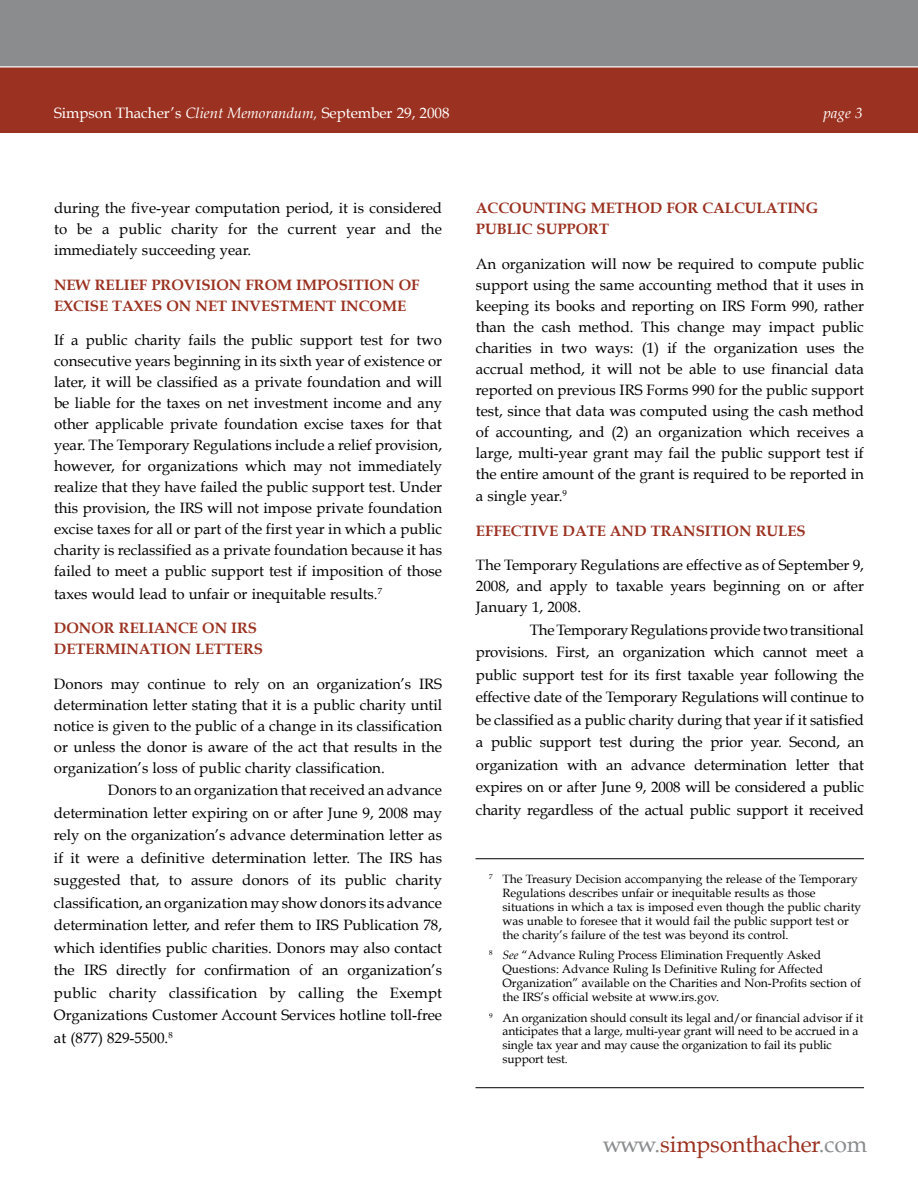
<style>
.page{position:relative;width:918px;height:1188px;background:#fff}
.page>*{position:absolute;margin:0;border:0;box-sizing:border-box;transform-origin:0 0}
.t1{font:22.95px "Book Antiqua";letter-spacing:-.005em;color:#9b3120}
.t2{font:15px/21px "Book Antiqua";color:#000;text-align:justify}
.t3{font:700 15px/21px "Book Antiqua";color:#9b3120}
.t4{font:15px "Book Antiqua";color:#fff}
.t5{font:italic 15px "Book Antiqua";color:#fff}
.t6{font:12px/13.8px "Book Antiqua";color:#000}
.s1{font-style:italic}
.s2{color:#8a8c8e}
</style>
<div class="page">
<div style="left:0;top:66px;width:918px;height:66px;background:#9b3120"></div>
<div style="left:0;top:0;width:918px;height:66px;background:#8a8c8e"></div>
<hr style="left:0;top:66px;width:918px;height:1px;background:#fff">
<hr style="left:476px;top:858px;width:388px;height:1px;background:#000">
<hr style="left:476px;top:1087px;width:388px;height:1px;background:#000">
<p class="t4" style="left:54px;top:103px;width:397px">Simpson Thacher’s <span class="s1">Client Memorandum,</span> September 29, 2008</p>
<p class="t5" style="left:823px;top:104px;width:41px">page 3</p>
<p class="t2" style="left:54px;top:198px;width:390px">during the five-year computation period, it is considered to be a public charity for the current year and the immediately succeeding year.</p>
<p class="t3" style="left:54px;top:274px;width:367px">NEW RELIEF PROVISION FROM IMPOSITION OF<br>EXCISE TAXES ON NET INVESTMENT INCOME</p>
<p class="t2" style="left:54px;top:330px;width:390px">If a public charity fails the public support test for two consecutive years beginning in its sixth year of existence or later, it will be classified as a private foundation and will be liable for the taxes on net investment income and any other applicable private foundation excise taxes for that year. The Temporary Regulations include a relief provision, however, for organizations which may not immediately realize that they have failed the public support test. Under this provision, the IRS will not impose private foundation excise taxes for all or part of the first year in which a public charity is reclassified as a private foundation because it has failed to meet a public support test if imposition of those</p>
<p class="t2" style="left:54px;top:583px;width:330px">taxes would lead to unfair or inequitable results.<sup>7</sup></p>
<p class="t3" style="left:54px;top:618px;width:211px">DONOR RELIANCE ON IRS<br>DETERMINATION LETTERS</p>
<p class="t2" style="left:54px;top:673px;width:390px">Donors may continue to rely on an organization’s IRS determination letter stating that it is a public charity until notice is given to the public of a change in its classification or unless the donor is aware of the act that results in the organization’s loss of public charity classification.</p>
<p class="t2" style="left:54px;top:779px;width:390px;line-height:22.5px;text-indent:54px">Donors to an organization that received an advance determination letter expiring on or after June 9, 2008 may rely on the organization’s advance determination letter as if it were a definitive determination letter. The IRS has suggested that, to assure donors of its public charity classification, an organization may show donors its advance determination letter, and refer them to IRS Publication 78, which identifies public charities. Donors may also contact the IRS directly for confirmation of an organization’s public charity classification by calling the Exempt Organizations Customer Account Services hotline toll-free at (877) 829-5500.<sup>8</sup></p>
<p class="t3" style="left:476px;top:198px;width:344px">ACCOUNTING METHOD FOR CALCULATING<br>PUBLIC SUPPORT</p>
<p class="t2" style="left:476px;top:253px;width:390px">An organization will now be required to compute public support using the same accounting method that it uses in keeping its books and reporting on IRS Form 990, rather than the cash method. This change may impact public charities in two ways: (1) if the organization uses the accrual method, it will not be able to use financial data reported on previous IRS Forms 990 for the public support test, since that data was computed using the cash method of accounting, and (2) an organization which receives a large, multi-year grant may fail the public support test if the entire amount of the grant is required to be reported in</p>
<p class="t2" style="left:476px;top:486px;width:93px">a single year.<sup>9</sup></p>
<p class="t3" style="left:476px;top:520px;width:331px">EFFECTIVE DATE AND TRANSITION RULES</p>
<p class="t2" style="left:476px;top:555px;width:390px">The Temporary Regulations are effective as of September 9, 2008, and apply to taxable years beginning on or after January 1, 2008.</p>
<p class="t2" style="left:476px;top:619px;width:390px;line-height:22.5px;text-indent:54px">The Temporary Regulations provide two transitional provisions. First, an organization which cannot meet a public support test for its first taxable year following the effective date of the Temporary Regulations will continue to be classified as a public charity during that year if it satisfied a public support test during the prior year. Second, an organization with an advance determination letter that expires on or after June 9, 2008 will be considered a public charity regardless of the actual public support it received</p>
<p class="t6" style="left:502px;top:872px;width:360px;text-indent:-14px"><sup>7</sup> The Treasury Decision accompanying the release of the Temporary Regulations describes unfair or inequitable results as those situations in which a tax is imposed even though the public charity was unable to foresee that it would fail the public support test or the charity’s failure of the test was beyond its control.</p>
<p class="t6" style="left:502px;top:948px;width:360px;text-indent:-14px"><sup>8</sup> <span class="s1">See</span> “Advance Ruling Process Elimination Frequently Asked Questions: Advance Ruling Is Definitive Ruling for Affected Organization” available on the Charities and Non-Profits section of the IRS’s official website at www.irs.gov.</p>
<p class="t6" style="left:502px;top:1011px;width:362px;text-indent:-14px"><sup>9</sup> An organization should consult its legal and/or financial advisor if it anticipates that a large, multi-year grant will need to be accrued in a single tax year and may cause the organization to fail its public support test.</p>
<h1 class="t1" style="left:603px;top:1130px;width:266px"><span class="s2">www.</span>simpsonthacher<span class="s2">.com</span></h1>
</div>
